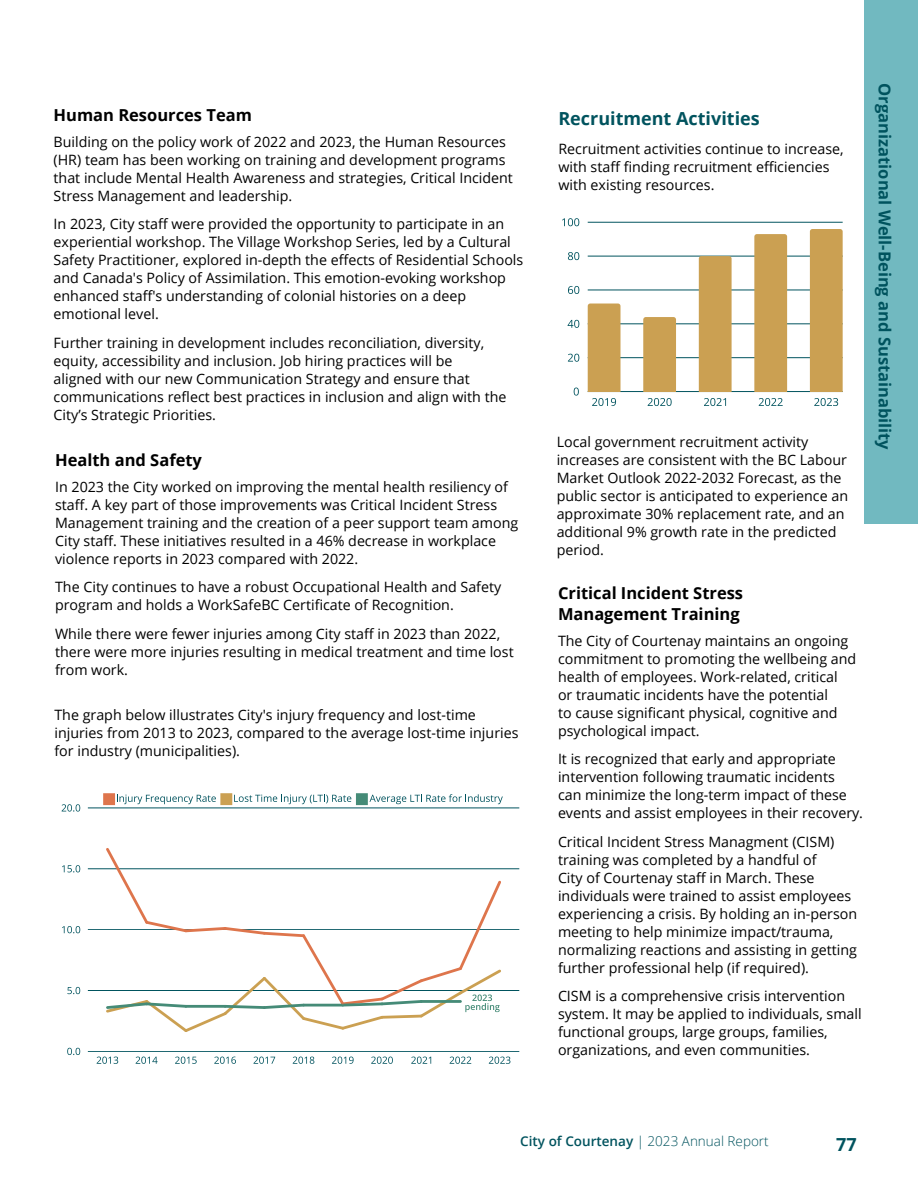
<style>
.page{position:relative;width:918px;height:1188px;background:#fff}
.page>*{position:absolute;margin:0;border:0;box-sizing:border-box;transform-origin:0 0}
.t1{font:700 18px "Open Sans";color:#00535e}
.t2{font:700 16.5px/21px "Open Sans";color:#000}
.t3{font:700 16.5px "Open Sans";color:#00535e}
.t4{font:14.25px/18px "Open Sans";color:#000}
.t5{font:300 13.5px "Open Sans";color:#00535e}
.s1{font-weight:600}
</style>
<div class="page">
<div style="left:864px;top:0;width:54px;height:523px;background:#71b9c0"></div>
<svg style="left:592px;top:398px;width:24px;height:8px"></svg>
<svg style="left:648px;top:398px;width:24px;height:8px"></svg>
<svg style="left:704px;top:398px;width:22px;height:8px"></svg>
<svg style="left:759px;top:398px;width:24px;height:8px"></svg>
<svg style="left:814px;top:398px;width:24px;height:8px"></svg>
<svg style="left:574px;top:388px;width:5px;height:8px"></svg>
<svg style="left:568px;top:354px;width:11px;height:8px"></svg>
<svg style="left:568px;top:320px;width:11px;height:8px"></svg>
<svg style="left:568px;top:286px;width:11px;height:8px"></svg>
<svg style="left:568px;top:252px;width:11px;height:8px"></svg>
<svg style="left:562px;top:218px;width:17px;height:8px"></svg>
<hr style="left:588px;top:357px;width:255px;height:1px;background:#00535e">
<hr style="left:588px;top:324px;width:255px;height:1px;background:#00535e">
<hr style="left:588px;top:290px;width:255px;height:1px;background:#00535e">
<hr style="left:588px;top:256px;width:255px;height:1px;background:#00535e">
<hr style="left:588px;top:222px;width:255px;height:1px;background:#00535e">
<hr style="left:588px;top:391px;width:255px;height:1px;background:#00535e">
<div style="left:588px;top:304px;width:32px;height:88px;background:#cba052"></div>
<div style="left:643px;top:317px;width:33px;height:75px;background:#cba052"></div>
<div style="left:699px;top:256px;width:33px;height:136px;background:#cba052"></div>
<div style="left:754px;top:234px;width:33px;height:158px;background:#cba052"></div>
<div style="left:810px;top:229px;width:33px;height:163px;background:#cba052"></div>
<div style="left:103px;top:793px;width:12px;height:12px;background:#de754c"></div>
<svg style="left:117px;top:795px;width:99px;height:9px"></svg>
<div style="left:220px;top:793px;width:12px;height:12px;background:#cba052"></div>
<svg style="left:234px;top:795px;width:117px;height:9px"></svg>
<div style="left:356px;top:793px;width:12px;height:12px;background:#458b77"></div>
<svg style="left:370px;top:794px;width:133px;height:10px"></svg>
<svg style="left:67px;top:1048px;width:13px;height:7px"></svg>
<svg style="left:67px;top:987px;width:13px;height:7px"></svg>
<svg style="left:62px;top:926px;width:18px;height:7px"></svg>
<svg style="left:62px;top:865px;width:18px;height:7px"></svg>
<svg style="left:62px;top:804px;width:18px;height:8px"></svg>
<svg style="left:97px;top:1057px;width:21px;height:7px"></svg>
<svg style="left:136px;top:1057px;width:22px;height:7px"></svg>
<svg style="left:175px;top:1057px;width:22px;height:7px"></svg>
<svg style="left:214px;top:1057px;width:22px;height:7px"></svg>
<svg style="left:254px;top:1057px;width:21px;height:7px"></svg>
<svg style="left:293px;top:1057px;width:21px;height:7px"></svg>
<svg style="left:332px;top:1057px;width:22px;height:7px"></svg>
<svg style="left:371px;top:1057px;width:22px;height:7px"></svg>
<svg style="left:411px;top:1057px;width:20px;height:7px"></svg>
<svg style="left:450px;top:1057px;width:21px;height:7px"></svg>
<svg style="left:489px;top:1057px;width:21px;height:7px"></svg>
<hr style="left:88px;top:1051px;width:431px;height:1px;background:#00535e">
<hr style="left:88px;top:990px;width:431px;height:1px;background:#00535e">
<hr style="left:88px;top:929px;width:431px;height:1px;background:#00535e">
<hr style="left:88px;top:869px;width:431px;height:1px;background:#00535e">
<hr style="left:88px;top:808px;width:431px;height:1px;background:#00535e">
<svg style="left:104px;top:848px;width:400px;height:184px"></svg>
<p class="t2" style="left:54px;top:105px;width:200px">Human Resources Team</p>
<p class="t4" style="left:54px;top:132px;width:461px">Building on the policy work of 2022 and 2023, the Human Resources (HR) team has been working on training and development programs that include Mental Health Awareness and strategies, Critical Incident Stress Management and leadership.</p>
<p class="t4" style="left:54px;top:215px;width:471px">In 2023, City staff were provided the opportunity to participate in an experiential workshop. The Village Workshop Series, led by a Cultural Safety Practitioner, explored in-depth the effects of Residential Schools and Canada's Policy of Assimilation. This emotion-evoking workshop enhanced staff's understanding of colonial histories on a deep emotional level.</p>
<p class="t4" style="left:54px;top:333px;width:454px">Further training in development includes reconciliation, diversity, equity, accessibility and inclusion. Job hiring practices will be<br>aligned with our new Communication Strategy and ensure that communications reflect best practices in inclusion and align with the City’s Strategic Priorities.</p>
<p class="t2" style="left:55px;top:449px;width:148px">Health and Safety</p>
<p class="t4" style="left:55px;top:477px;width:465px">In 2023 the City worked on improving the mental health resiliency of staff. A key part of those improvements was Critical Incident Stress Management training and the creation of a peer support team among City staff. These initiatives resulted in a 46% decrease in workplace violence reports in 2023 compared with 2022.</p>
<p class="t4" style="left:55px;top:578px;width:448px">The City continues to have a robust Occupational Health and Safety program and holds a WorkSafeBC Certificate of Recognition.</p>
<p class="t4" style="left:55px;top:624px;width:460px">While there were fewer injuries among City staff in 2023 than 2022, there were more injuries resulting in medical treatment and time lost from work.</p>
<p class="t4" style="left:54px;top:705px;width:466px">The graph below illustrates City's injury frequency and lost-time injuries from 2013 to 2023, compared to the average lost-time injuries for industry (municipalities).</p>
<p class="t1" style="left:558px;top:106px;width:203px">Recruitment Activities</p>
<p class="t4" style="left:558px;top:140px;width:287px">Recruitment activities continue to increase, with staff finding recruitment efficiencies with existing resources.</p>
<p class="t4" style="left:557px;top:432px;width:293px">Local government recruitment activity increases are consistent with the BC Labour Market Outlook 2022-2032 Forecast, as the public sector is anticipated to experience an approximate 30% replacement rate, and an additional 9% growth rate in the predicted period.</p>
<p class="t2" style="left:558px;top:582px;width:187px">Critical Incident Stress<br>Management Training</p>
<p class="t4" style="left:558px;top:631px;width:300px">The City of Courtenay maintains an ongoing commitment to promoting the wellbeing and health of employees. Work-related, critical<br>or traumatic incidents have the potential<br>to cause significant physical, cognitive and psychological impact.</p>
<p class="t4" style="left:558px;top:750px;width:307px">It is recognized that early and appropriate intervention following traumatic incidents<br>can minimize the long-term impact of these events and assist employees in their recovery.</p>
<p class="t4" style="left:558px;top:832px;width:301px">Critical Incident Stress Managment (CISM) training was completed by a handful of<br>City of Courtenay staff in March. These individuals were trained to assist employees experiencing a crisis. By holding an in-person meeting to help minimize impact/trauma, normalizing reactions and assisting in getting further professional help (if required).</p>
<p class="t4" style="left:558px;top:987px;width:305px">CISM is a comprehensive crisis intervention system. It may be applied to individuals, small functional groups, large groups, families, organizations, and even communities.</p>
<p class="t3" style="left:896px;top:83px;width:368px;rotate:90deg">Organizational Well-Being and Sustainability</p>
<p class="t5" style="left:520px;top:1132px;width:250px"><span class="s1">City of Courtenay</span> | 2023 Annual Report</p>
<p class="t1" style="left:836px;top:1132px;width:22px">77</p>
</div>
